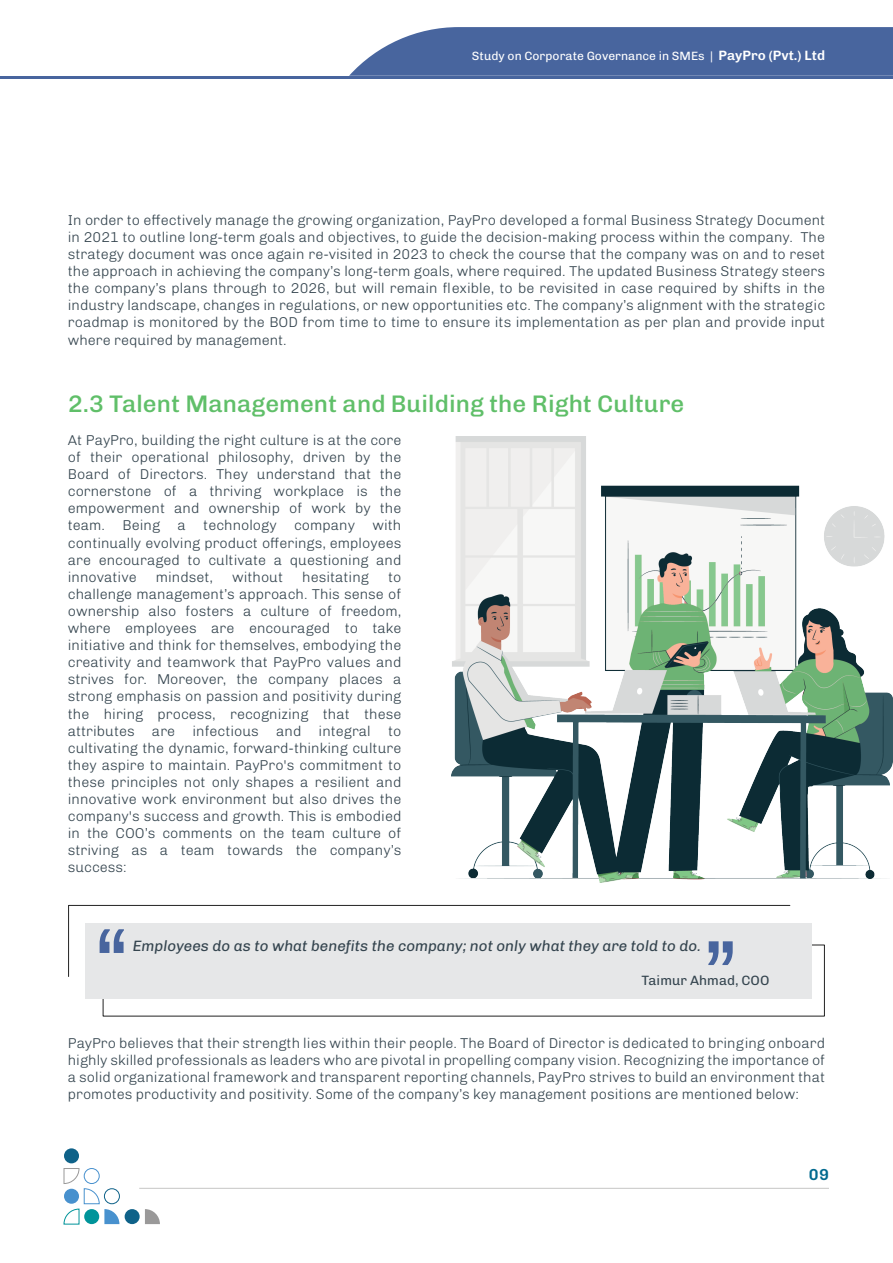
<style>
.page{position:relative;width:893px;height:1263px;background:#fff}
.page>*{position:absolute;margin:0;border:0;box-sizing:border-box;transform-origin:0 0}
.t1{font:500 24px "Chivo";color:#60bf69}
.t2{font:600 16.05px "Chivo";color:#026a8f}
.t3{font:italic 15px "Chivo";color:#35454f}
.t4{font:200 14.25px/17.1px "Chivo";color:#35454f;text-align:justify}
.t5{font:13.5px "Chivo";color:#35454f}
.t6{font:12px "Chivo";color:#fff}
.s1{font-weight:600;font-size:13.5px}
</style>
<div class="page">
<hr style="left:139px;top:1188px;width:690px;height:1px;background:#c6c6c5">
<div style="left:64px;top:1148px;width:15px;height:15px;background:#0f6289;border-radius:50%"></div>
<div style="left:104px;top:1188px;width:16px;height:16px;border:1px solid #0f6289;border-radius:50%"></div>
<div style="left:125px;top:1209px;width:15px;height:15px;background:#0f6289;border-radius:50%"></div>
<svg style="left:64px;top:1168px;width:55px;height:56px"></svg>
<svg style="left:145px;top:1209px;width:15px;height:15px"></svg>
<div style="left:85px;top:922px;width:727px;height:76px;background:#e6e7e8"></div>
<svg style="left:68px;top:905px;width:723px;height:72px"></svg>
<svg style="left:100px;top:929px;width:24px;height:24px"></svg>
<svg style="left:708px;top:941px;width:25px;height:24px"></svg>
<svg style="left:349px;top:27px;width:544px;height:49px;background:#546fa4"></svg>
<hr style="left:0;top:76px;width:893px;height:3px;background:#48659e">
<img style="left:451px;top:436px;width:442px;height:447px">
<p class="t6" style="left:472px;top:46px;width:355px">Study on Corporate Governance in SMEs | <span class="s1">PayPro (Pvt.) Ltd</span></p>
<p class="t4" style="left:68px;top:211px;width:759px">In order to effectively manage the growing organization, PayPro developed a formal Business Strategy Document in 2021 to outline long-term goals and objectives, to guide the decision-making process within the company. The strategy document was once again re-visited in 2023 to check the course that the company was on and to reset the approach in achieving the company’s long-term goals, where required. The updated Business Strategy steers the company’s plans through to 2026, but will remain flexible, to be revisited in case required by shifts in the industry landscape, changes in regulations, or new opportunities etc. The company’s alignment with the strategic roadmap is monitored by the BOD from time to time to ensure its implementation as per plan and provide input where required by management.</p>
<h1 class="t1" style="left:68px;top:385px;width:618px">2.3 Talent Management and Building the Right Culture</h1>
<p class="t4" style="left:68px;top:431px;width:335px">At PayPro, building the right culture is at the core of their operational philosophy, driven by the Board of Directors. They understand that the cornerstone of a thriving workplace is the empowerment and ownership of work by the team. Being a technology company with continually evolving product offerings, employees are encouraged to cultivate a questioning and innovative</p>
<p class="t4" style="left:156px;top:568px;width:59px">mindset,</p>
<p class="t4" style="left:232px;top:568px;width:53px">without</p>
<p class="t4" style="left:302px;top:568px;width:68px">hesitating</p>
<p class="t4" style="left:68px;top:568px;width:335px;text-indent:320px">to challenge management’s approach. This sense of ownership also fosters a culture of freedom, where employees are encouraged to take initiative and think for themselves, embodying the creativity and teamwork that PayPro values and strives for. Moreover, the company places a strong emphasis on passion and positivity during the hiring process, recognizing that these attributes are infectious and integral to cultivating the dynamic, forward-thinking culture they aspire to maintain. PayPro's commitment to these principles not only shapes a resilient and innovative work environment but also drives the company's success and growth. This is embodied in the COO’s comments on the team culture of striving as a team towards the company’s success:</p>
<p class="t3" style="left:133px;top:934px;width:570px">Employees do as to what benefits the company; not only what they are told to do.</p>
<p class="t5" style="left:641px;top:970px;width:130px">Taimur Ahmad, COO</p>
<p class="t4" style="left:68px;top:1034px;width:759px">PayPro believes that their strength lies within their people. The Board of Director is dedicated to bringing onboard highly skilled professionals as leaders who are pivotal in propelling company vision. Recognizing the importance of a solid organizational framework and transparent reporting channels, PayPro strives to build an environment that promotes productivity and positivity. Some of the company’s key management positions are mentioned below:</p>
<p class="t2" style="left:809px;top:1162px;width:21px">09</p>
</div>
